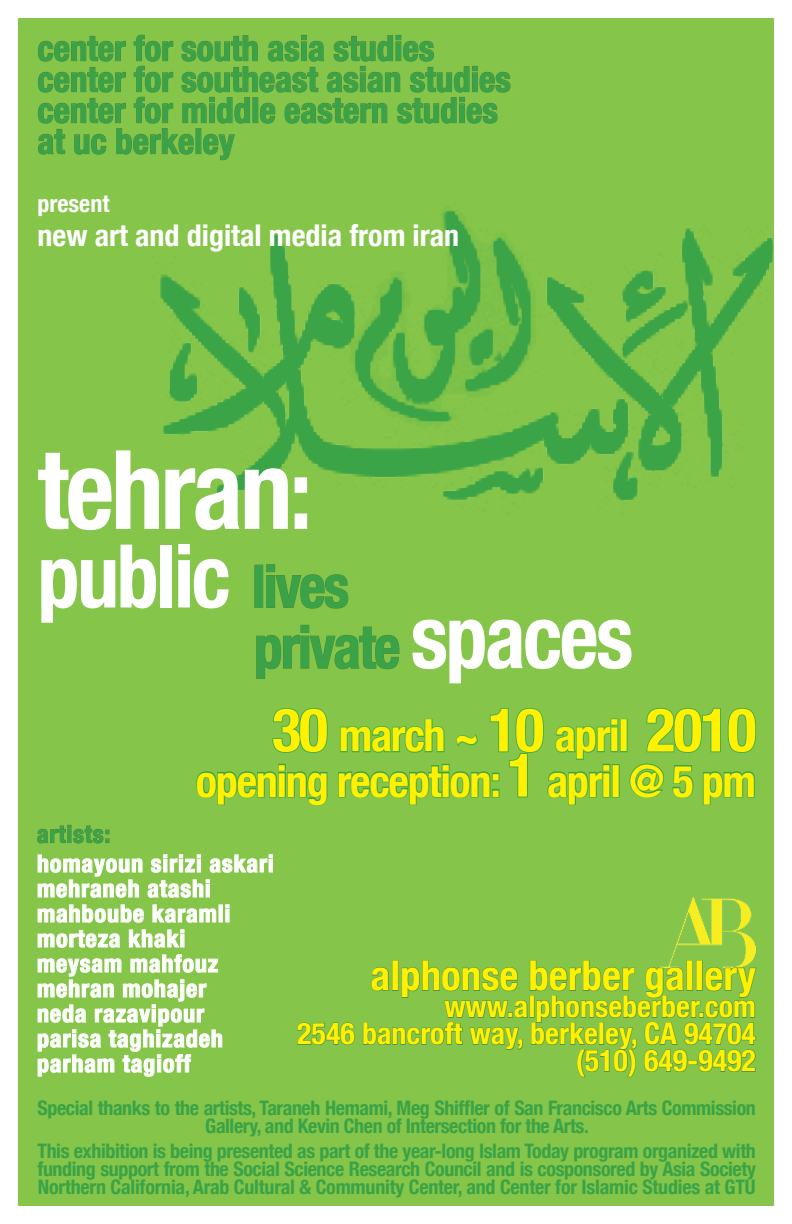
<style>
.page{position:relative;width:792px;height:1224px;background:#fff}
.page>*{position:absolute;margin:0;border:0;box-sizing:border-box;transform-origin:0 0}
.t1{font:700 condensed 110px "Helvetica Neue";letter-spacing:-.03em;color:#fff;scale:.96 1}
.t2{font:700 condensed 88px "Helvetica Neue";letter-spacing:-.03em;color:#fff;scale:.96 1}
.t3{font:700 condensed 59.3px "Helvetica Neue";letter-spacing:-.03em;color:#3aa347;scale:.96 1}
.t4{font:700 condensed 44.3px "Helvetica Neue";letter-spacing:-.03em;color:#fff101}
.t5{font:700 condensed 41px "Helvetica Neue";color:#fff101}
.t6{font:700 condensed 35px/31px "Helvetica Neue";color:#3aa347}
.t7{font:700 condensed 30px/27px "Helvetica Neue";color:#fff101;text-align:right}
.t8{font:700 condensed 30px "Helvetica Neue";color:#fff}
.t9{font:700 condensed 24px/25px "Helvetica Neue";letter-spacing:.04em;color:#fff}
.t10{font:700 condensed 24px "Helvetica Neue";letter-spacing:.04em;color:#3aa347}
.t11{font:700 condensed 24px "Helvetica Neue";color:#fff}
.t12{font:700 condensed 20px/18px "Helvetica Neue";letter-spacing:-.02em;color:#3aa347;text-align:center}
.s1{font-size:99px}
.s2{font-size:59.3px;color:#3aa347}
.s3{font-size:88px;color:#fff}
.s4{font-size:60.1px}
</style>
<div class="page">
<div style="left:18px;top:18px;width:756px;height:1188px;background:#85c549"></div>
<svg style="left:37px;top:824px;width:73px;height:20px"></svg>
<svg style="left:38px;top:854px;width:235px;height:44px"></svg>
<svg style="left:38px;top:904px;width:106px;height:19px"></svg>
<svg style="left:152px;top:904px;width:64px;height:19px"></svg>
<div style="left:219px;top:905px;width:4px;height:17px;border:1px solid #fff"></div>
<svg style="left:225px;top:904px;width:5px;height:19px"></svg>
<svg style="left:38px;top:930px;width:82px;height:18px"></svg>
<svg style="left:129px;top:929px;width:56px;height:19px"></svg>
<svg style="left:38px;top:954px;width:184px;height:123px"></svg>
<svg style="left:38px;top:34px;width:473px;height:127px"></svg>
<svg style="left:196px;top:763px;width:132px;height:43px"></svg>
<div style="left:612px;top:764px;width:8px;height:33px;border:2px solid #3aa347"></div>
<svg style="left:629px;top:763px;width:35px;height:35px"></svg>
<svg style="left:672px;top:765px;width:22px;height:33px"></svg>
<svg style="left:703px;top:771px;width:52px;height:34px"></svg>
<svg style="left:272px;top:708px;width:56px;height:45px"></svg>
<svg style="left:338px;top:708px;width:281px;height:97px"></svg>
<div style="left:620px;top:719px;width:8px;height:33px;border:2px solid #40ae49"></div>
<svg style="left:646px;top:708px;width:111px;height:45px"></svg>
<img style="left:160px;top:211px;width:613px;height:290px">
<div style="left:254px;top:565px;width:9px;height:43px;border:1px solid #4a8a3f"></div>
<svg style="left:266px;top:564px;width:83px;height:45px"></svg>
<svg style="left:256px;top:624px;width:144px;height:55px"></svg>
<img style="left:670px;top:897px;width:86px;height:63px">
<svg style="left:297px;top:1022px;width:58px;height:23px"></svg>
<svg style="left:363px;top:960px;width:394px;height:118px"></svg>
<h3 class="t6" style="left:38px;top:32px;width:475px">center for south asia studies center for southeast asian studies center for middle eastern studies at uc berkeley</h3>
<p class="t11" style="left:38px;top:189px;width:73px">present</p>
<h3 class="t8" style="left:38px;top:217px;width:423px">new art and digital media from iran</h3>
<h1 class="t1" style="left:38px;top:423px;width:288px">tehran<span class="s1">:</span></h1>
<h2 class="t2" style="left:38px;top:523px;width:326px">public <span class="s2">lives</span></h2>
<h3 class="t3" style="left:254px;top:611px;width:397px">private <span class="s3">spaces</span></h3>
<h3 class="t4" style="left:272px;top:709px;width:486px"><span class="s4">30</span> march ~ <span class="s4">10</span> april <span class="s4">2010</span></h3>
<h3 class="t4" style="left:196px;top:754px;width:562px">opening reception: <span class="s4">1</span> april @ 5 pm</h3>
<p class="t10" style="left:37px;top:819px;width:75px">artists:</p>
<p class="t9" style="left:37px;top:851px;width:238px">homayoun sirizi askari mehraneh atashi mahboube karamli morteza khaki meysam mahfouz mehran mohajer<br>neda razavipour parisa taghizadeh parham tagioff</p>
<h3 class="t5" style="left:371px;top:951px;width:387px">alphonse berber gallery</h3>
<h3 class="t7" style="left:297px;top:993px;width:460px">www.alphonseberber.com<br>2546 bancroft way, berkeley, CA 94704 (510) 649-9492</h3>
<p class="t12" style="left:38px;top:1098px;width:720px">Special thanks to the artists, Taraneh Hemami, Meg Shiffler of San Francisco Arts Commission<br>Gallery, and Kevin Chen of Intersection for the Arts.</p>
<p class="t12" style="left:38px;top:1142px;width:720px;text-align:justify">This exhibition is being presented as part of the year-long Islam Today program organized with funding support from the Social Science Research Council and is cosponsored by Asia Society Northern California, Arab Cultural &amp; Community Center, and Center for Islamic Studies at GTU</p>
</div>
